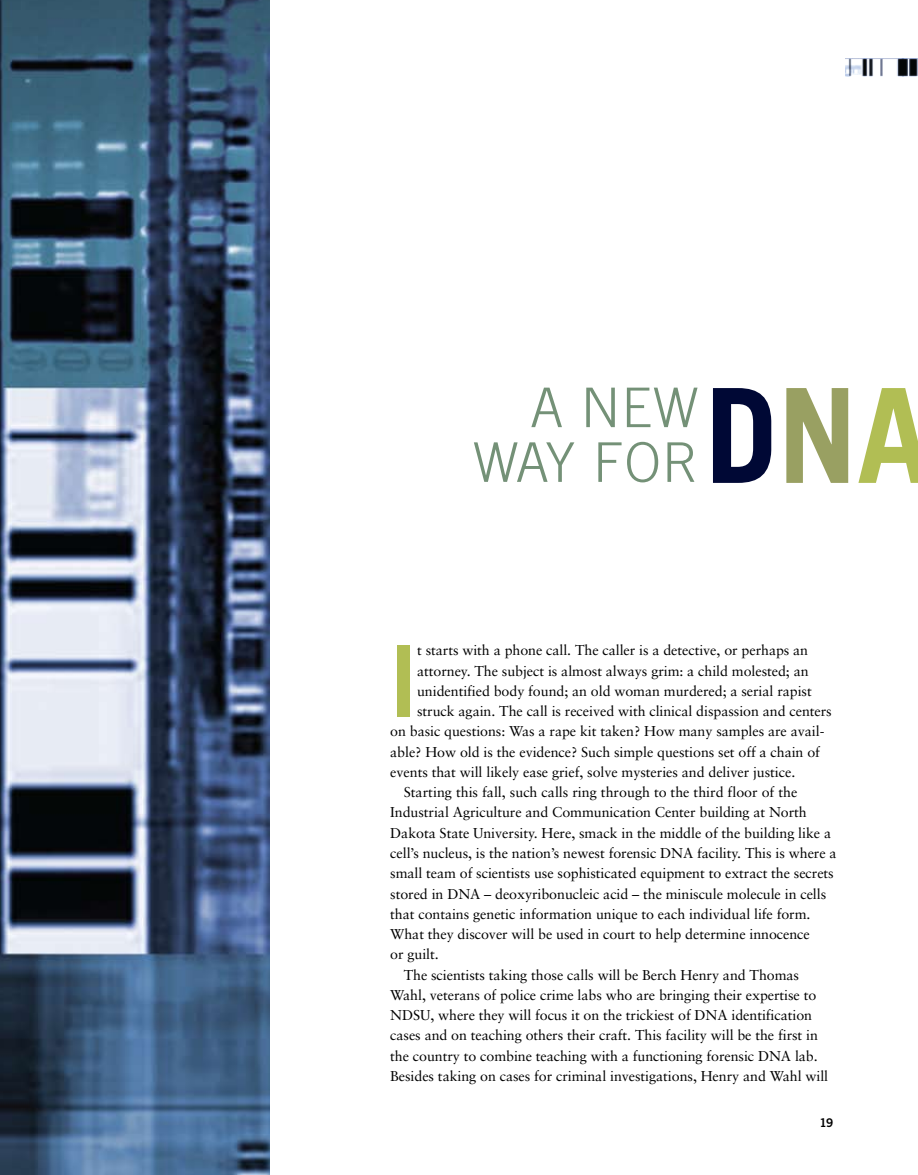
<style>
.page{position:relative;width:918px;height:1175px;background:#fff}
.page>*{position:absolute;margin:0;border:0;box-sizing:border-box;transform-origin:0 0}
.t1{font:700 131.25px "Trade Gothic";color:#000835}
.t2{font:98.4px "Trade Gothic Bold Cond Twenty";color:#b1be54}
.t3{font:300 54.75px/54.8px "Trade Gothic";letter-spacing:.02em;color:#749177;text-align:right}
.t4{font:14.25px "Sabon";letter-spacing:-.005em;color:#000}
.t5{font:12px "Trade Gothic Bold Two";color:#000}
.s1{color:#99a062}
.s2{color:#b1be54}
</style>
<div class="page">
<img style="left:0;top:0;width:270px;height:1174px">
<img style="left:846px;top:58px;width:72px;height:19px">
<h3 class="t3" style="left:473px;top:379px;width:227px">A NEW<br>WAY FOR</h3>
<h1 class="t1" style="left:705px;top:355px;width:223px">D<span class="s1">N</span><span class="s2">A</span></h1>
<h2 class="t2" style="left:390px;top:621px;width:29px">I</h2>
<p class="t4" style="left:417px;top:642px;width:393px">t starts with a phone call. The caller is a detective, or perhaps an</p>
<p class="t4" style="left:417px;top:662px;width:393px">attorney. The subject is almost always grim: a child molested; an</p>
<p class="t4" style="left:417px;top:682px;width:396px">unidentified body found; an old woman murdered; a serial rapist</p>
<p class="t4" style="left:417px;top:702px;width:416px">struck again. The call is received with clinical dispassion and centers</p>
<p class="t4" style="left:390px;top:723px;width:436px">on basic questions: Was a rape kit taken? How many samples are avail-</p>
<p class="t4" style="left:390px;top:743px;width:431px">able? How old is the evidence? Such simple questions set off a chain of</p>
<p class="t4" style="left:390px;top:763px;width:407px">events that will likely ease grief, solve mysteries and deliver justice.</p>
<p class="t4" style="left:404px;top:783px;width:395px">Starting this fall, such calls ring through to the third floor of the</p>
<p class="t4" style="left:390px;top:804px;width:418px">Industrial Agriculture and Communication Center building at North</p>
<p class="t4" style="left:390px;top:824px;width:442px">Dakota State University. Here, smack in the middle of the building like a</p>
<p class="t4" style="left:390px;top:844px;width:448px">cell’s nucleus, is the nation’s newest forensic DNA facility. This is where a</p>
<p class="t4" style="left:390px;top:864px;width:445px">small team of scientists use sophisticated equipment to extract the secrets</p>
<p class="t4" style="left:390px;top:885px;width:438px">stored in DNA – deoxyribonucleic acid – the miniscule molecule in cells</p>
<p class="t4" style="left:390px;top:905px;width:422px">that contains genetic information unique to each individual life form.</p>
<p class="t4" style="left:390px;top:925px;width:421px">What they discover will be used in court to help determine innocence</p>
<p class="t4" style="left:390px;top:945px;width:50px">or guilt.</p>
<p class="t4" style="left:404px;top:966px;width:397px">The scientists taking those calls will be Berch Henry and Thomas</p>
<p class="t4" style="left:390px;top:986px;width:428px">Wahl, veterans of police crime labs who are bringing their expertise to</p>
<p class="t4" style="left:390px;top:1006px;width:423px">NDSU, where they will focus it on the trickiest of DNA identification</p>
<p class="t4" style="left:390px;top:1026px;width:429px">cases and on teaching others their craft. This facility will be the first in</p>
<p class="t4" style="left:390px;top:1047px;width:429px">the country to combine teaching with a functioning forensic DNA lab.</p>
<p class="t4" style="left:390px;top:1067px;width:439px">Besides taking on cases for criminal investigations, Henry and Wahl will</p>
<p class="t5" style="left:820px;top:1115px;width:16px">19</p>
</div>
